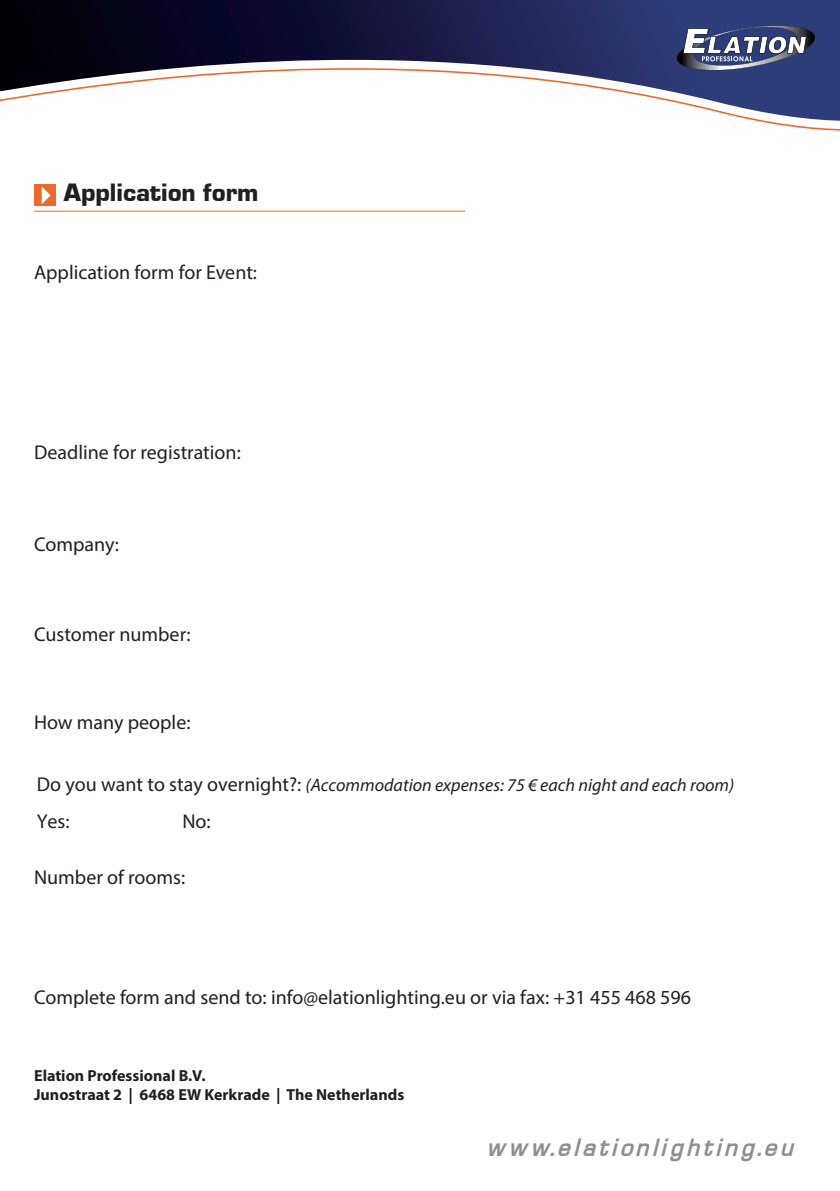
<style>
.page{position:relative;width:840px;height:1191px;background:#fff}
.page>*{position:absolute;margin:0;border:0;box-sizing:border-box;transform-origin:0 0}
.t1{font:26px "Eurostile";letter-spacing:.15em;color:#8d8f92}
._01__Productname_F1{font:900 26px "Eurostile";color:#231f20}
.t2{font:20px "Myriad Pro";color:#231f20}
.t3{font:italic 18px "Myriad Pro";color:#231f20}
.t4{font:700 16px "Myriad Pro";color:#231f20}
.s1{font-style:normal;font-size:20px}
</style>
<div class="page">
<svg style="left:0;top:0;width:839px;height:131px"></svg>
<svg style="left:675px;top:25px;width:140px;height:48px"></svg>
<div style="left:34px;top:184px;width:22px;height:22px;background:#ea692b"></div>
<svg style="left:42px;top:187px;width:9px;height:17px"></svg>
<hr style="left:34px;top:211px;width:431px;height:1px;background:#ea692c">
<p class="_01__Productname_F1" style="left:64px;top:179px;width:196px">Application form</p>
<p class="t2" style="left:34px;top:260px;width:224px">Application form for Event:</p>
<p class="t2" style="left:34px;top:440px;width:208px">Deadline for registration:</p>
<p class="t2" style="left:34px;top:532px;width:86px">Company:</p>
<p class="t2" style="left:34px;top:622px;width:158px">Customer number:</p>
<p class="t2" style="left:34px;top:710px;width:158px">How many people:</p>
<p class="t3" style="left:37px;top:773px;width:698px"><span class="s1">Do you want to stay overnight?:</span> (Accommodation expenses: 75 € each night and each room)</p>
<p class="t2" style="left:37px;top:808px;width:34px">Yes:</p>
<p class="t2" style="left:182px;top:808px;width:30px">No:</p>
<p class="t2" style="left:34px;top:865px;width:153px">Number of rooms:</p>
<p class="t2" style="left:34px;top:985px;width:658px">Complete form and send to: info@elationlighting.eu or via fax: +31 455 468 596</p>
<p class="t4" style="left:34px;top:1065px;width:173px">Elation Professional B.V.</p>
<p class="t4" style="left:34px;top:1084px;width:371px">Junostraat 2 | 6468 EW Kerkrade | The Netherlands</p>
<h1 class="t1" style="left:487px;top:1134px;width:308px">www.elationlighting.eu</h1>
</div>
